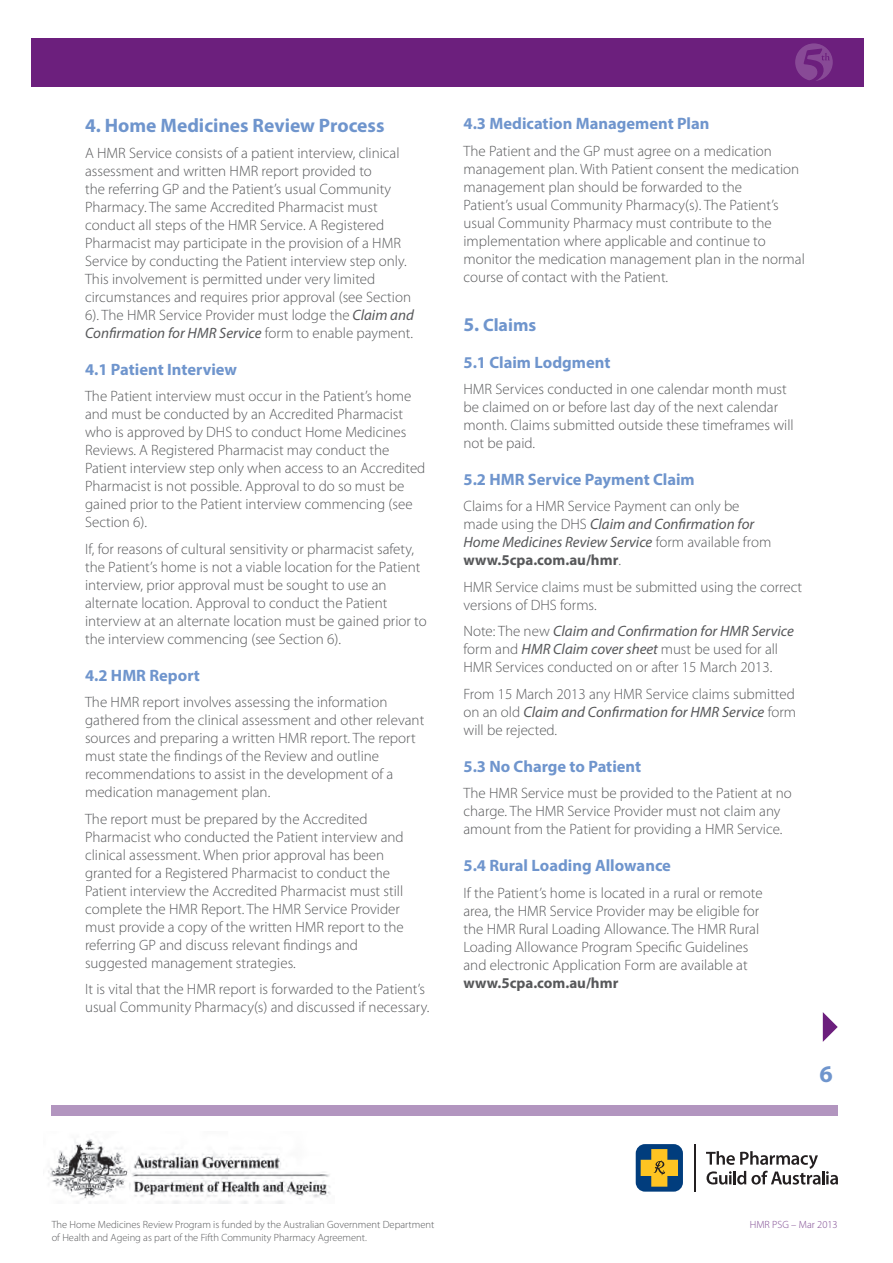
<style>
.page{position:relative;width:893px;height:1263px;background:#fff}
.page>*{position:absolute;margin:0;border:0;box-sizing:border-box;transform-origin:0 0}
.t1{font:700 24px "Myriad Pro";color:#6f95cd}
.t2{font:700 19.5px "Myriad Pro";color:#6f95cd}
.t3{font:700 18px "Myriad Pro";color:#6f95cd}
.t4{font:700 16.5px "Myriad Pro";color:#6f95cd}
.t5{font:300 15px/18px "Myriad Pro";color:#57585a}
.t6{font:700 15px "Myriad Pro";color:#57585a}
.t7{font:300 10.5px/12.6px "Myriad Pro";color:#57585a}
.t8{font:300 10.5px "Myriad Pro";color:#7e4890}
.s1{font-weight:400;font-style:italic}
.s2{font-size:19.5px}
.s3{font-weight:700}
</style>
<div class="page">
<div style="left:31px;top:38px;width:832px;height:48px;background:#6c1f7d"></div>
<svg style="left:823px;top:1012px;width:15px;height:30px"></svg>
<div style="left:51px;top:1106px;width:787px;height:10px;background:#b295bf"></div>
<svg style="left:706px;top:1151px;width:132px;height:33px"></svg>
<hr style="left:695px;top:1144px;width:1px;height:47px;background:#231f20">
<div style="left:636px;top:1144px;width:47px;height:47px;background:#013d7d;border-radius:9px"></div>
<svg style="left:641px;top:1149px;width:37px;height:38px"></svg>
<img style="left:48px;top:1139px;width:283px;height:64px">
<h2 class="t2" style="left:85px;top:112px;width:301px">4. Home Medicines Review Process</h2>
<p class="t5" style="left:85px;top:144px;width:330px">A HMR Service consists of a patient interview, clinical assessment and written HMR report provided to<br>the referring GP and the Patient’s usual Community Pharmacy. The same Accredited Pharmacist must conduct all steps of the HMR Service. A Registered Pharmacist may participate in the provision of a HMR Service by conducting the Patient interview step only.<br>This involvement is permitted under very limited circumstances and requires prior approval (see Section 6). The HMR Service Provider must lodge the <span class="s1">Claim and Confirmation for HMR Service</span> form to enable payment.</p>
<p class="t4" style="left:85px;top:359px;width:154px">4.1 Patient Interview</p>
<p class="t5" style="left:85px;top:387px;width:342px">The Patient interview must occur in the Patient’s home and must be conducted by an Accredited Pharmacist who is approved by DHS to conduct Home Medicines Reviews. A Registered Pharmacist may conduct the Patient interview step only when access to an Accredited Pharmacist is not possible. Approval to do so must be gained prior to the Patient interview commencing (see Section 6).</p>
<p class="t5" style="left:85px;top:540px;width:343px">If, for reasons of cultural sensitivity or pharmacist safety, the Patient’s home is not a viable location for the Patient interview, prior approval must be sought to use an alternate location. Approval to conduct the Patient interview at an alternate location must be gained prior to the interview commencing (see Section 6).</p>
<p class="t4" style="left:85px;top:664px;width:116px">4.2 HMR Report</p>
<p class="t5" style="left:85px;top:693px;width:341px">The HMR report involves assessing the information gathered from the clinical assessment and other relevant sources and preparing a written HMR report. The report must state the findings of the Review and outline recommendations to assist in the development of a medication management plan.</p>
<p class="t5" style="left:85px;top:810px;width:320px">The report must be prepared by the Accredited Pharmacist who conducted the Patient interview and clinical assessment. When prior approval has been granted for a Registered Pharmacist to conduct the Patient interview the Accredited Pharmacist must still complete the HMR Report. The HMR Service Provider must provide a copy of the written HMR report to the referring GP and discuss relevant findings and suggested management strategies.</p>
<p class="t5" style="left:85px;top:980px;width:346px">It is vital that the HMR report is forwarded to the Patient’s usual Community Pharmacy(s) and discussed if necessary.</p>
<p class="t4" style="left:463px;top:113px;width:248px">4.3 Medication Management Plan</p>
<p class="t5" style="left:463px;top:142px;width:343px">The Patient and the GP must agree on a medication management plan. With Patient consent the medication management plan should be forwarded to the<br>Patient’s usual Community Pharmacy(s). The Patient’s usual Community Pharmacy must contribute to the implementation where applicable and continue to monitor the medication management plan in the normal course of contact with the Patient.</p>
<p class="t3" style="left:463px;top:313px;width:74px"><span class="s2">5.</span> Claims</p>
<p class="t4" style="left:463px;top:351px;width:148px">5.1 Claim Lodgment</p>
<p class="t5" style="left:463px;top:380px;width:332px">HMR Services conducted in one calendar month must be claimed on or before last day of the next calendar month. Claims submitted outside these timeframes will not be paid.</p>
<p class="t4" style="left:463px;top:469px;width:233px">5.2 HMR Service Payment Claim</p>
<p class="t5" style="left:463px;top:497px;width:309px">Claims for a HMR Service Payment can only be made using the DHS <span class="s1">Claim and Confirmation for Home Medicines Review Service</span> form available from <span class="s3">www.5cpa.com.au/hmr</span>.</p>
<p class="t5" style="left:463px;top:578px;width:340px">HMR Service claims must be submitted using the correct versions of DHS forms.</p>
<p class="t5" style="left:463px;top:622px;width:332px">Note: The new <span class="s1">Claim and Confirmation for HMR Service </span>form and <span class="s1">HMR Claim cover sheet</span> must be used for all<br>HMR Services conducted on or after 15 March 2013.</p>
<p class="t5" style="left:463px;top:685px;width:334px;text-align:justify">From 15 March 2013 any HMR Service claims submitted on an old <span class="s1">Claim and Confirmation for HMR Service</span> form will be rejected.</p>
<p class="t4" style="left:463px;top:755px;width:179px">5.3 No Charge to Patient</p>
<p class="t5" style="left:463px;top:784px;width:330px">The HMR Service must be provided to the Patient at no charge. The HMR Service Provider must not claim any amount from the Patient for providing a HMR Service.</p>
<p class="t4" style="left:463px;top:855px;width:209px">5.4 Rural Loading Allowance</p>
<p class="t5" style="left:463px;top:883px;width:301px">If the Patient’s home is located in a rural or remote area, the HMR Service Provider may be eligible for the HMR Rural Loading Allowance. The HMR Rural Loading Allowance Program Specific Guidelines and electronic Application Form are available at</p>
<p class="t6" style="left:463px;top:973px;width:156px">www.5cpa.com.au/hmr</p>
<h1 class="t1" style="left:820px;top:1058px;width:15px">6</h1>
<p class="t7" style="left:52px;top:1218px;width:384px">The Home Medicines Review Program is funded by the Australian Government Department of Health and Ageing as part of the Fifth Community Pharmacy Agreement.</p>
<p class="t8" style="left:750px;top:1218px;width:89px">HMR PSG – Mar 2013</p>
</div>
